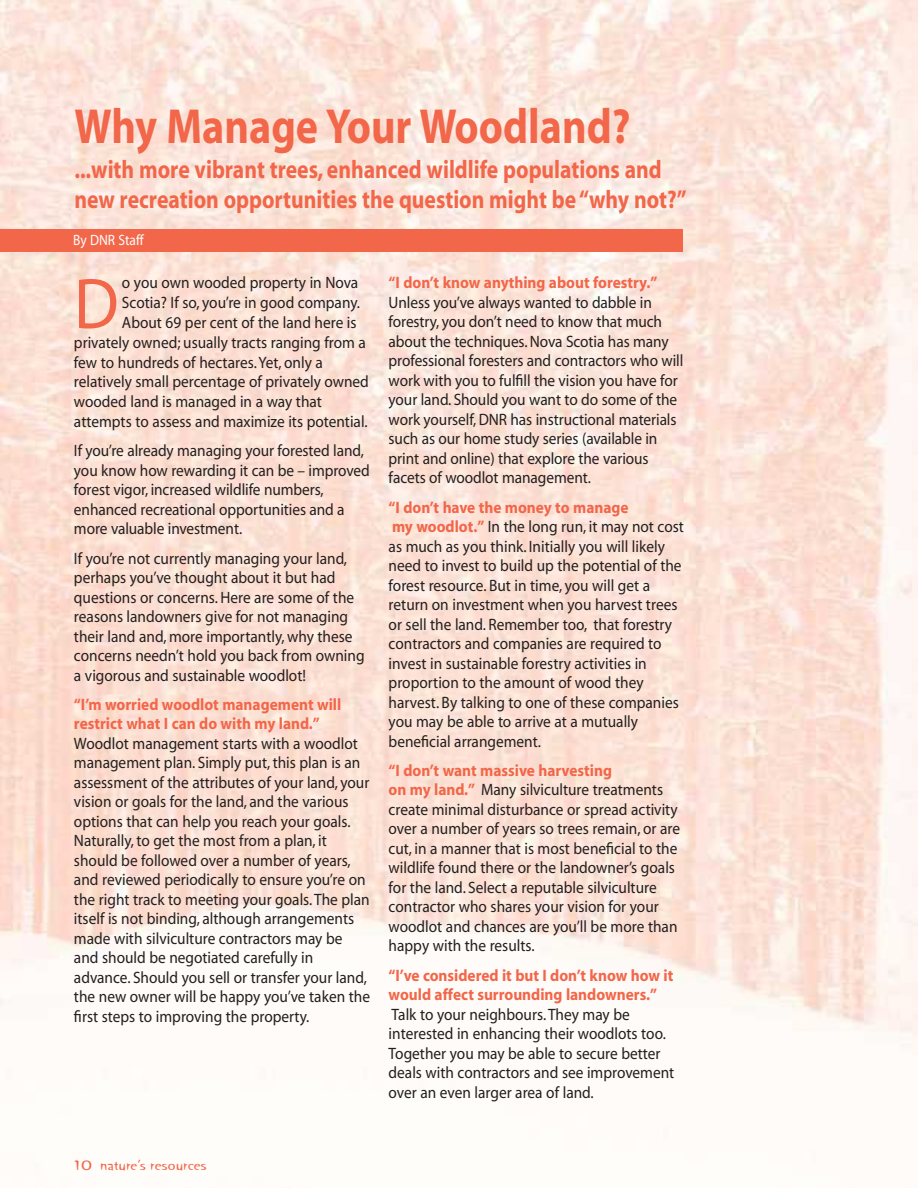
<style>
.page{position:relative;width:918px;height:1188px;background:#fff}
.page>*{position:absolute;margin:0;border:0;box-sizing:border-box;transform-origin:0 0}
.t1{font:72.3px "Myriad";color:#f26649;scale:.93 1}
.t2{font:700 49.5px "Myriad";color:#f26649;scale:.85 1}
.t3{font:700 25.5px/30px "Myriad";color:#f26649;scale:.85 1}
.t4{font:16.5px/19.5px "Myriad";color:#231f1f;scale:.93 1}
.t5{font:700 16.5px/19.5px "Myriad";color:#f26649;scale:.93 1}
.t6{font:15px "Orange Plain";color:#f26649}
.t7{font:15px "Myriad";color:#fff;scale:.9 1}
.s1{font-weight:700;color:#f26649}
.s2{font-size:18px}
</style>
<div class="page">
<img style="left:0;top:0;width:918px;height:1188px">
<div style="left:0;top:229px;width:682px;height:23px;background:#f26649"></div>
<h2 class="t2" style="left:74px;top:108px;width:656px">Why Manage Your Woodland?</h2>
<h3 class="t3" style="left:74px;top:156px;width:722px">...with more vibrant trees, enhanced wildlife populations and new recreation opportunities the question might be “why not?”</h3>
<p class="t7" style="left:73px;top:234px;width:80px">By DNR Staff</p>
<h1 class="t1" style="left:74px;top:277px;width:50px">D</h1>
<p class="t4" style="left:122px;top:274px;width:256px">o you own wooded property in Nova</p>
<p class="t4" style="left:122px;top:294px;width:257px">Scotia? If so, you’re in good company.</p>
<p class="t4" style="left:122px;top:314px;width:254px">About 69 per cent of the land here is</p>
<p class="t4" style="left:74px;top:334px;width:316px">privately owned; usually tracts ranging from a</p>
<p class="t4" style="left:74px;top:354px;width:269px">few to hundreds of hectares. Yet, only a</p>
<p class="t4" style="left:74px;top:373px;width:319px">relatively small percentage of privately owned</p>
<p class="t4" style="left:74px;top:393px;width:268px">wooded land is managed in a way that</p>
<p class="t4" style="left:74px;top:413px;width:317px">attempts to assess and maximize its potential.</p>
<p class="t4" style="left:74px;top:442px;width:320px">If you’re already managing your forested land, you know how rewarding it can be – improved forest vigor, increased wildlife numbers, enhanced recreational opportunities and a more valuable investment.</p>
<p class="t4" style="left:74px;top:550px;width:314px">If you’re not currently managing your land, perhaps you’ve thought about it but had questions or concerns. Here are some of the reasons landowners give for not managing their land and, more importantly, why these concerns needn’t hold you back from owning a vigorous and sustainable woodlot!</p>
<p class="t5" style="left:74px;top:696px;width:289px">“I’m worried woodlot management will restrict what I can do with my land.”</p>
<p class="t4" style="left:74px;top:735px;width:320px">Woodlot management starts with a woodlot management plan. Simply put, this plan is an assessment of the attributes of your land, your vision or goals for the land, and the various options that can help you reach your goals.<br>Naturally, to get the most from a plan, it should be followed over a number of years, and reviewed periodically to ensure you’re on the right track to meeting your goals. The plan itself is not binding, although arrangements made with silviculture contractors may be and should be negotiated carefully in advance. Should you sell or transfer your land, the new owner will be happy you’ve taken the first steps to improving the property.</p>
<p class="t5" style="left:389px;top:274px;width:291px">“I don’t know anything about forestry.”</p>
<p class="t4" style="left:389px;top:294px;width:318px">Unless you’ve always wanted to dabble in forestry, you don’t need to know that much about the techniques. Nova Scotia has many professional foresters and contractors who will work with you to fulfill the vision you have for your land. Should you want to do some of the work yourself, DNR has instructional materials such as our home study series (available in print and online) that explore the various facets of woodlot management.</p>
<p class="t4" style="left:389px;top:499px;width:319px"><span class="s1">“I don’t have the money to manage<br>my woodlot.”</span> In the long run, it may not cost as much as you think. Initially you will likely need to invest to build up the potential of the forest resource. But in time, you will get a return on investment when you harvest trees or sell the land. Remember too, that forestry contractors and companies are required to invest in sustainable forestry activities in proportion to the amount of wood they harvest. By talking to one of these companies you may be able to arrive at a mutually beneficial arrangement.</p>
<p class="t4" style="left:389px;top:762px;width:315px"><span class="s1">“I don’t want massive harvesting<br>on my land.”</span> Many silviculture treatments create minimal disturbance or spread activity over a number of years so trees remain, or are cut, in a manner that is most beneficial to the wildlife found there or the landowner’s goals for the land. Select a reputable silviculture contractor who shares your vision for your woodlot and chances are you’ll be more than happy with the results.</p>
<p class="t5" style="left:389px;top:967px;width:308px">“I’ve considered it but I don’t know how it would affect surrounding landowners.”</p>
<p class="t4" style="left:389px;top:1006px;width:309px">Talk to your neighbours. They may be interested in enhancing their woodlots too.<br>Together you may be able to secure better deals with contractors and see improvement over an even larger area of land.</p>
<p class="t6" style="left:75px;top:1159px;width:134px"><span class="s2">10</span> nature’s resources</p>
</div>
